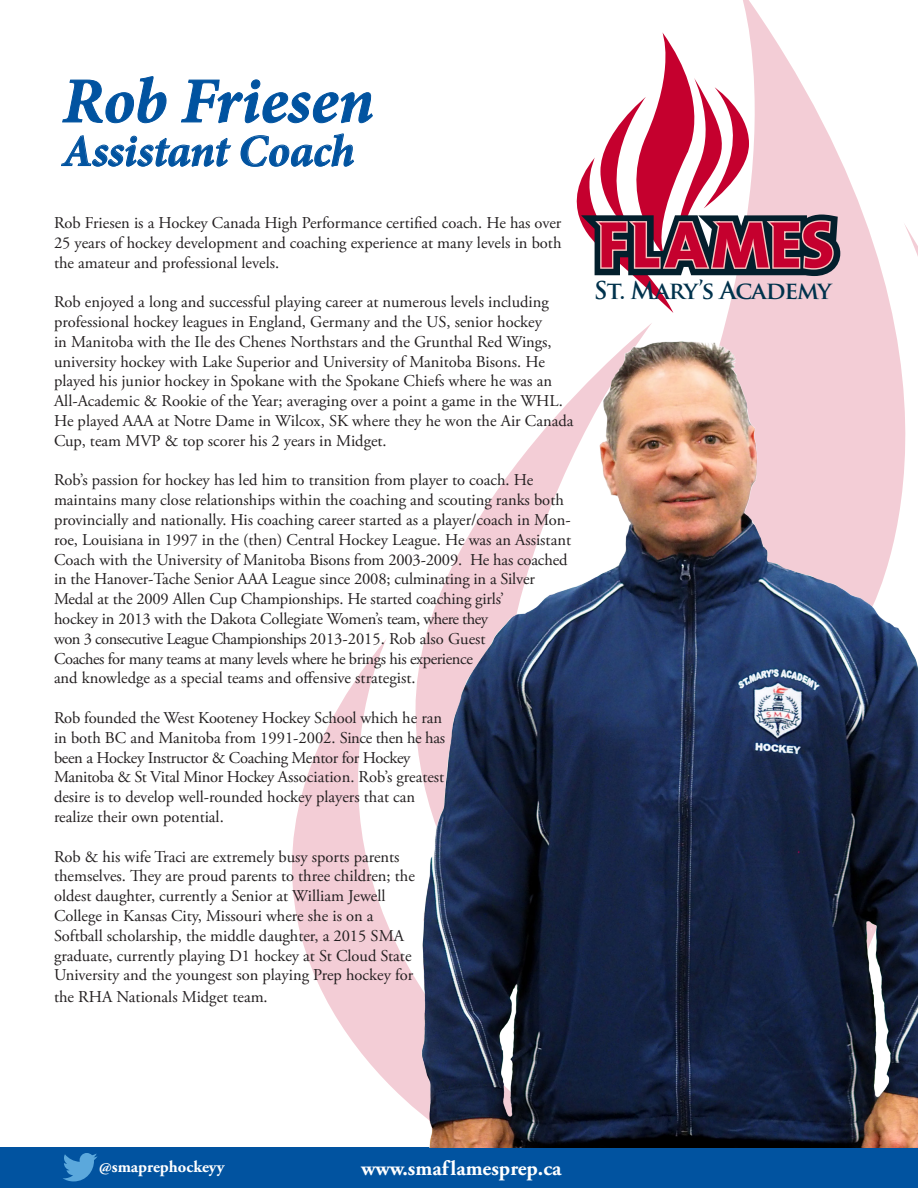
<style>
.page{position:relative;width:918px;height:1188px;background:#fff}
.page>*{position:absolute;margin:0;border:0;box-sizing:border-box;transform-origin:0 0}
.t1{font:italic 700 64.5px "Minion Pro";letter-spacing:.005em;color:#0153a0}
.t2{font:italic 700 45px "Minion Pro";letter-spacing:-.005em;color:#0153a0}
.t3{font:700 24px "Trajan Pro";letter-spacing:-.04em;color:#00324c}
.t4{font:700 21px "Adobe Garamond Pro";color:#fff}
.t5{font:16.5px/19.8px "Adobe Garamond Pro";color:#231f20}
.t6{font:16.5px "Adobe Garamond Pro";letter-spacing:-.02em;color:#231f20}
.t7{font:16.5px "Adobe Garamond Pro";letter-spacing:-.025em;color:#231f20}
.t8{font:16.5px "Adobe Garamond Pro";letter-spacing:-.03em;color:#231f20}
.t9{font:700 16.5px "Adobe Garamond Pro";color:#fff}
</style>
<div class="page">
<svg style="left:576px;top:0;width:290px;height:338px"></svg>
<svg style="left:789px;top:222px;width:129px;height:116px;fill:#f3cdd6"></svg>
<svg style="left:576px;top:323px;width:76px;height:15px"></svg>
<svg style="left:292px;top:640px;width:109px;height:508px"></svg>
<div style="left:0;top:1148px;width:918px;height:40px;background:#0153a0"></div>
<svg style="left:62px;top:76px;width:104px;height:47px"></svg>
<svg style="left:181px;top:80px;width:192px;height:43px"></svg>
<svg style="left:61px;top:135px;width:170px;height:31px"></svg>
<svg style="left:241px;top:134px;width:113px;height:33px"></svg>
<svg style="left:577px;top:32px;width:263px;height:281px"></svg>
<svg style="left:63px;top:1153px;width:35px;height:28px"></svg>
<img style="left:401px;top:338px;width:517px;height:810px">
<p class="t1" style="left:63px;top:55px;width:313px">Rob Friesen</p>
<p class="t2" style="left:63px;top:119px;width:294px">Assistant Coach</p>
<p class="t5" style="left:54px;top:213px;width:509px;text-align:justify">Rob Friesen is a Hockey Canada High Performance certified coach. He has over 25 years of hockey development and coaching experience at many levels in both the amateur and professional levels.</p>
<p class="t5" style="left:54px;top:293px;width:521px">Rob enjoyed a long and successful playing career at numerous levels including professional hockey leagues in England, Germany and the US, senior hockey<br>in Manitoba with the Ile des Chenes Northstars and the Grunthal Red Wings, university hockey with Lake Superior and University of Manitoba Bisons. He played his junior hockey in Spokane with the Spokane Chiefs where he was an All-Academic &amp; Rookie of the Year; averaging over a point a game in the WHL.<br>He played AAA at Notre Dame in Wilcox, SK where they he won the Air Canada Cup, team MVP &amp; top scorer his 2 years in Midget.</p>
<p class="t5" style="left:54px;top:471px;width:519px">Rob’s passion for hockey has led him to transition from player to coach. He maintains many close relationships within the coaching and scouting ranks both provincially and nationally. His coaching career started as a player/coach in Mon&shy;roe, Louisiana in 1997 in the (then) Central Hockey League. He was an Assistant Coach with the University of Manitoba Bisons from 2003-2009. He has coached in the Hanover-Tache Senior AAA League since 2008; culminating in a Silver Medal at the 2009 Allen Cup Championships. He started coaching girls’</p>
<p class="t5" style="left:54px;top:609px;width:436px">hockey in 2013 with the Dakota Collegiate Women’s team, where they</p>
<p class="t8" style="left:54px;top:629px;width:433px">won 3 consecutive League Championships 2013-2015. Rob also Guest</p>
<p class="t7" style="left:54px;top:648px;width:420px">Coaches for many teams at many levels where he brings his experience</p>
<p class="t5" style="left:54px;top:669px;width:363px">and knowledge as a special teams and offensive strategist.</p>
<p class="t5" style="left:54px;top:708px;width:390px">Rob founded the West Kooteney Hockey School which he ran</p>
<p class="t5" style="left:54px;top:728px;width:393px">in both BC and Manitoba from 1991-2002. Since then he has</p>
<p class="t6" style="left:54px;top:747px;width:358px">been a Hockey Instructor &amp; Coaching Mentor for Hockey</p>
<p class="t6" style="left:54px;top:767px;width:392px">Manitoba &amp; St Vital Minor Hockey Association. Rob’s greatest</p>
<p class="t5" style="left:54px;top:788px;width:363px">desire is to develop well-rounded hockey players that can</p>
<p class="t5" style="left:54px;top:807px;width:171px">realize their own potential.</p>
<p class="t5" style="left:54px;top:847px;width:347px">Rob &amp; his wife Traci are extremely busy sports parents</p>
<p class="t5" style="left:54px;top:867px;width:362px">themselves. They are proud parents to three children; the</p>
<p class="t5" style="left:54px;top:887px;width:333px">oldest daughter, currently a Senior at William Jewell</p>
<p class="t5" style="left:54px;top:906px;width:321px">College in Kansas City, Missouri where she is on a</p>
<p class="t5" style="left:54px;top:926px;width:352px">Softball scholarship, the middle daughter, a 2015 SMA</p>
<p class="t5" style="left:54px;top:946px;width:359px">graduate, currently playing D1 hockey at St Cloud State</p>
<p class="t5" style="left:54px;top:966px;width:361px">University and the youngest son playing Prep hockey for</p>
<p class="t5" style="left:54px;top:987px;width:215px">the RHA Nationals Midget team.</p>
<p class="t3" style="left:594px;top:275px;width:239px">St. Mary’s Academy</p>
<p class="t9" style="left:99px;top:1157px;width:127px">@smaprephockeyy</p>
<p class="t4" style="left:361px;top:1156px;width:202px">www.smaf lamesprep.ca</p>
</div>
